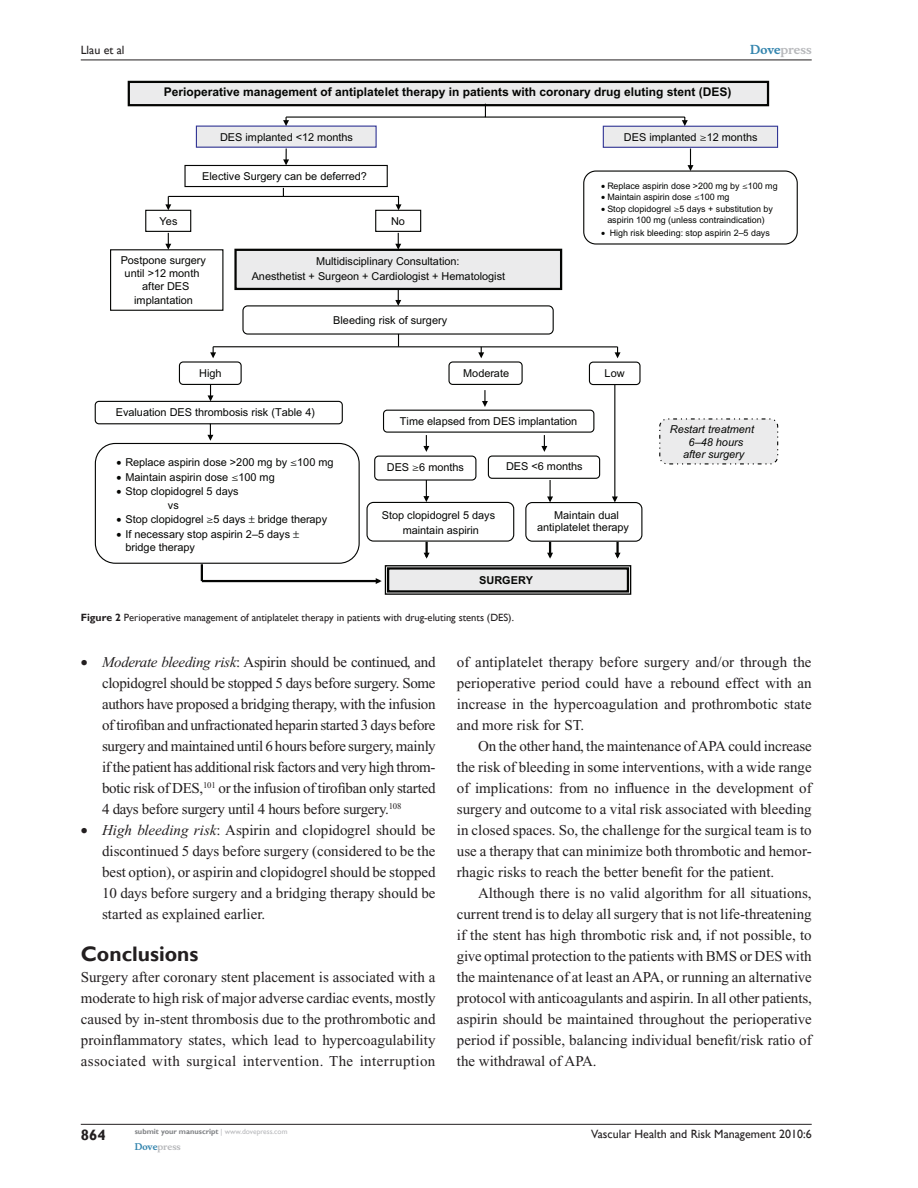
<style>
.page{position:relative;width:918px;height:1188px;background:#fff}
.page>*{position:absolute;margin:0;border:0;box-sizing:border-box;transform-origin:0 0}
.t1{font:700 21px "Gill Sans";color:#231f20}
.t2{font:15px/21px "Times New Roman";color:#231f20;text-align:justify}
.t3{font:700 15px "Gill Sans";color:#231f20}
.t4{font:700 12px "Arial";color:#040503}
.t5{font:12px "Gill Sans";color:#231f20}
.t6{font:700 12px "Musee";color:#b8b9bc}
.t7{font:10.95px/13.2px "Arial";color:#040503}
.t8{font:italic 10.95px "Arial";color:#040503}
.t9{font:700 10.95px "Arial";color:#040503}
.t10{font:10.5px "Gill Sans";color:#231f20}
.t11{font:700 9px "Musee";color:#b8b9bc}
.t12{font:8.85px/10.6px "Arial";color:#040503;text-align:center}
.t13{font:700 7.5px "Gill Sans";color:#808285}
.s1{color:#3485ae}
.s2{font-family:"Math 1"}
.s3{font-weight:700}
.s4{font-style:italic}
.s5{font-weight:400;color:#b8b9bc}
</style>
<div class="page">
<hr style="left:81px;top:1124px;width:731px;height:1px;background:#231f20">
<hr style="left:81px;top:60px;width:731px;height:1px;background:#231f20">
<div style="left:129px;top:82px;width:639px;height:23px;background:#ebebec"></div>
<div style="left:128px;top:81px;width:641px;height:25px;border:2px solid #040503"></div>
<div style="left:196px;top:126px;width:180px;height:21px;background:#ebebec"></div>
<div style="left:196px;top:126px;width:181px;height:22px;border:1px solid #323695"></div>
<div style="left:110px;top:249px;width:113px;height:62px;border:1px solid #040503"></div>
<div style="left:236px;top:250px;width:325px;height:39px;background:#ebebec"></div>
<div style="left:234px;top:249px;width:328px;height:41px;border:2px solid #040503"></div>
<hr style="left:168px;top:196px;width:231px;height:1px;background:#040503">
<svg style="left:396px;top:197px;width:5px;height:13px"></svg>
<svg style="left:145px;top:149px;width:243px;height:101px"></svg>
<svg style="left:395px;top:233px;width:6px;height:17px"></svg>
<div style="left:387px;top:568px;width:242px;height:24px;background:#ebebec"></div>
<div style="left:385px;top:565px;width:246px;height:30px;border:1px solid #040503"></div>
<div style="left:387px;top:567px;width:242px;height:26px;border:2px solid #040503"></div>
<svg style="left:95px;top:361px;width:548px;height:203px"></svg>
<svg style="left:207px;top:435px;width:6px;height:6px"></svg>
<div style="left:603px;top:126px;width:175px;height:21px;background:#ebebec"></div>
<div style="left:603px;top:126px;width:175px;height:22px;border:1px solid #323695"></div>
<svg style="left:688px;top:149px;width:5px;height:21px"></svg>
<svg style="left:485px;top:104px;width:1px;height:13px"></svg>
<hr style="left:286px;top:117px;width:399px;height:1px;background:#040503">
<svg style="left:682px;top:117px;width:6px;height:9px"></svg>
<svg style="left:283px;top:117px;width:6px;height:9px"></svg>
<hr style="left:213px;top:346px;width:404px;height:1px;background:#040503">
<svg style="left:210px;top:347px;width:6px;height:11px"></svg>
<svg style="left:208px;top:385px;width:6px;height:16px"></svg>
<div style="left:375px;top:210px;width:46px;height:22px;border:1px solid #040503"></div>
<hr style="left:202px;top:580px;width:178px;height:2px;background:#040503">
<svg style="left:376px;top:578px;width:6px;height:6px"></svg>
<svg style="left:201px;top:564px;width:2px;height:17px"></svg>
<div style="left:583px;top:170px;width:215px;height:75px;border:1px solid #040503;border-radius:12px"></div>
<div style="left:660px;top:419px;width:118px;height:45px;background:#ebebec;border-radius:7px"></div>
<div style="left:659px;top:418px;width:119px;height:46px;border:1px dashed #040503;border-radius:7px"></div>
<svg style="left:242px;top:289px;width:399px;height:270px"></svg>
<p class="t5" style="left:81px;top:43px;width:45px">Llau et al</p>
<p class="t4" style="left:164px;top:85px;width:569px">Perioperative management of antiplatelet therapy in patients with coronary drug eluting stent (DES)</p>
<p class="t6" style="left:750px;top:43px;width:63px"><span class="s1">Dove</span>press</p>
<p class="t7" style="left:159px;top:214px;width:20px">Yes</p>
<p class="t7" style="left:220px;top:130px;width:134px">DES implanted &lt;12 months</p>
<p class="t7" style="left:202px;top:170px;width:166px">Elective Surgery can be deferred?</p>
<p class="t7" style="left:391px;top:214px;width:15px">No</p>
<p class="t7" style="left:624px;top:130px;width:135px">DES implanted <span class="s2">¥</span>12 months</p>
<p class="t12" style="left:601px;top:180px;width:178px">• Replace aspirin dose &gt;200 mg by <span class="s2">§</span>100 mg</p>
<p class="t12" style="left:601px;top:192px;width:130px">• Maintain aspirin dose <span class="s2">§</span>100 mg</p>
<p class="t12" style="left:601px;top:204px;width:173px">• Stop clopidogrel <span class="s2">¥</span>5 days + substitution by aspirin 100 mg (unless contraindication)</p>
<p class="t12" style="left:601px;top:228px;width:170px">• High risk bleeding: stop aspirin 2–5 days</p>
<p class="t7" style="left:121px;top:254px;width:87px;text-align:center">Postpone surgery until &gt;12 month after DES implantation</p>
<p class="t7" style="left:252px;top:254px;width:255px;line-height:14.9px;text-indent:64px">Multidisciplinary Consultation:<br>Anesthetist + Surgeon + Cardiologist + Hematologist</p>
<p class="t7" style="left:333px;top:313px;width:115px">Bleeding risk of surgery</p>
<p class="t7" style="left:199px;top:366px;width:24px">High</p>
<p class="t7" style="left:116px;top:406px;width:201px">Evaluation DES thrombosis risk (Table 4)</p>
<p class="t7" style="left:117px;top:456px;width:219px">• Replace aspirin dose &gt;200 mg by <span class="s2">§</span>100 mg</p>
<p class="t7" style="left:117px;top:470px;width:160px">• Maintain aspirin dose <span class="s2">§</span>100 mg</p>
<p class="t7" style="left:168px;top:483px;width:72px;line-height:14.9px;text-indent:-51px">• Stop clopidogrel 5 days vs</p>
<p class="t7" style="left:117px;top:513px;width:212px">• Stop clopidogrel <span class="s2">¥</span>5 days bridge therapy</p>
<p class="t7" style="left:125px;top:528px;width:166px;text-indent:-9px">• If necessary stop aspirin 2–5 days bridge therapy</p>
<p class="t7" style="left:463px;top:367px;width:47px">Moderate</p>
<p class="t7" style="left:605px;top:367px;width:21px">Low</p>
<p class="t7" style="left:400px;top:415px;width:179px">Time elapsed from DES implantation</p>
<p class="t7" style="left:387px;top:461px;width:79px">DES <span class="s2">¥</span>6 months</p>
<p class="t7" style="left:506px;top:460px;width:78px">DES &lt;6 months</p>
<p class="t7" style="left:382px;top:508px;width:115px;line-height:14.9px;text-align:center">Stop clopidogrel 5 days maintain aspirin</p>
<p class="t7" style="left:537px;top:508px;width:93px;text-indent:17px">Maintain dual antiplatelet therapy</p>
<p class="t9" style="left:479px;top:574px;width:55px">SURGERY</p>
<p class="t10" style="left:81px;top:612px;width:435px"><span class="s3">Figure 2</span> Perioperative management of antiplatelet therapy in patients with drug-eluting stents (DES).</p>
<p class="t8" style="left:670px;top:422px;width:86px">Restart treatment</p>
<p class="t8" style="left:689px;top:435px;width:56px">6–48 hours</p>
<p class="t8" style="left:683px;top:448px;width:63px">after surgery</p>
<p class="t2" style="left:102px;top:652px;width:335px;text-indent:-21px">• <span class="s4">Moderate bleeding risk</span>: Aspirin should be continued, and clopidogrel should be stopped 5 days before surgery. Some authors have proposed a bridging therapy, with the infusion of tirofiban and unfractionated heparin started 3 days before surgery and maintained until 6 hours before surgery, mainly if the patient has additional risk factors and very high throm&shy;botic risk of DES,<sup>101</sup> or the infusion of tirofiban only started 4 days before surgery until 4 hours before surgery.<sup>108</sup></p>
<p class="t2" style="left:102px;top:820px;width:335px;text-indent:-21px">• <span class="s4">High bleeding risk</span>: Aspirin and clopidogrel should be discontinued 5 days before surgery (considered to be the best option), or aspirin and clopidogrel should be stopped 10 days before surgery and a bridging therapy should be started as explained earlier.</p>
<h1 class="t1" style="left:81px;top:942px;width:119px">Conclusions</h1>
<p class="t2" style="left:81px;top:967px;width:356px">Surgery after coronary stent placement is associated with a moderate to high risk of major adverse cardiac events, mostly caused by in-stent thrombosis due to the prothrombotic and proinflammatory states, which lead to hypercoagulability associated with surgical intervention. The interruption</p>
<p class="t2" style="left:457px;top:652px;width:356px">of antiplatelet therapy before surgery and/or through the perioperative period could have a rebound effect with an increase in the hypercoagulation and prothrombotic state and more risk for ST.</p>
<p class="t2" style="left:457px;top:736px;width:357px;text-indent:21px">On the other hand, the maintenance of APA could increase the risk of bleeding in some interventions, with a wide range of implications: from no influence in the development of surgery and outcome to a vital risk associated with bleeding in closed spaces. So, the challenge for the surgical team is to use a therapy that can minimize both thrombotic and hemor&shy;rhagic risks to reach the better benefit for the patient.</p>
<p class="t2" style="left:457px;top:883px;width:357px;text-indent:21px">Although there is no valid algorithm for all situations, current trend is to delay all surgery that is not life-threatening if the stent has high thrombotic risk and, if not possible, to give optimal protection to the patients with BMS or DES with the maintenance of at least an APA, or running an alternative protocol with anticoagulants and aspirin. In all other patients, aspirin should be maintained throughout the perioperative period if possible, balancing individual benefit/risk ratio of the withdrawal of APA.</p>
<p class="t3" style="left:81px;top:1126px;width:26px">864</p>
<p class="t13" style="left:135px;top:1127px;width:154px">submit your manuscript <span class="s5">| www.dovepress.com</span></p>
<p class="t11" style="left:135px;top:1141px;width:48px"><span class="s1">Dove</span>press</p>
<p class="t5" style="left:591px;top:1127px;width:222px">Vascular Health and Risk Management 2010:6</p>
</div>
